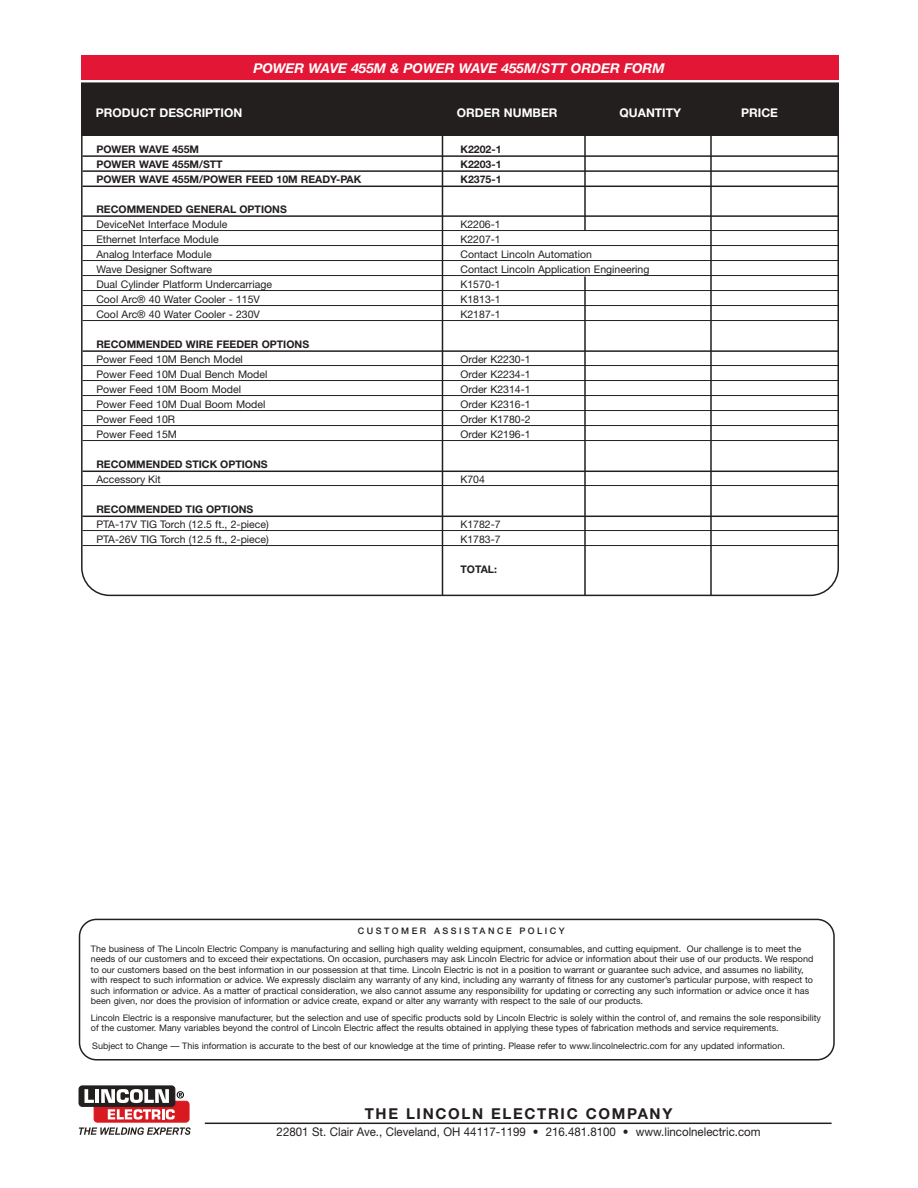
<style>
.page{position:relative;width:918px;height:1188px;background:#fff}
.page>*{position:absolute;margin:0;border:0;box-sizing:border-box;transform-origin:0 0}
.t1{font:700 15px "Helvetica Neue";letter-spacing:.11em;color:#231f1f}
.t2{font:italic 700 13.5px "Helvetica Neue";color:#fff}
.t3{font:12px "Helvetica Neue";color:#231f1f;scale:.96 1}
.t4{font:700 12px "Helvetica Neue";color:#fff}
.t5{font:10.5px "Helvetica Neue";color:#231f1f}
.t6{font:700 10.5px "Helvetica Neue";color:#231f1f}
.t7{font:9px/10.5px "Helvetica Neue";color:#231f1f}
.t8{font:500 9px "Helvetica Neue";letter-spacing:.28em;color:#231f1f}
</style>
<div class="page">
<svg style="left:81px;top:136px;width:758px;height:460px"></svg>
<hr style="left:82px;top:155px;width:757px;height:2px;background:#231f1f">
<hr style="left:82px;top:170px;width:757px;height:2px;background:#231f1f">
<hr style="left:82px;top:186px;width:757px;height:1px;background:#231f1f">
<hr style="left:82px;top:215px;width:757px;height:2px;background:#231f1f">
<hr style="left:82px;top:230px;width:757px;height:1px;background:#231f1f">
<hr style="left:82px;top:245px;width:757px;height:1px;background:#231f1f">
<hr style="left:82px;top:260px;width:757px;height:1px;background:#231f1f">
<hr style="left:82px;top:275px;width:757px;height:1px;background:#231f1f">
<hr style="left:82px;top:290px;width:757px;height:1px;background:#231f1f">
<hr style="left:82px;top:305px;width:757px;height:1px;background:#231f1f">
<hr style="left:82px;top:320px;width:757px;height:1px;background:#231f1f">
<hr style="left:82px;top:350px;width:757px;height:2px;background:#231f1f">
<hr style="left:82px;top:365px;width:757px;height:1px;background:#231f1f">
<hr style="left:82px;top:380px;width:757px;height:1px;background:#231f1f">
<hr style="left:82px;top:395px;width:757px;height:1px;background:#231f1f">
<hr style="left:82px;top:410px;width:757px;height:1px;background:#231f1f">
<hr style="left:82px;top:425px;width:757px;height:1px;background:#231f1f">
<hr style="left:82px;top:440px;width:757px;height:1px;background:#231f1f">
<hr style="left:82px;top:471px;width:757px;height:1px;background:#231f1f">
<hr style="left:82px;top:485px;width:757px;height:1px;background:#231f1f">
<hr style="left:82px;top:516px;width:757px;height:1px;background:#231f1f">
<hr style="left:82px;top:530px;width:757px;height:1px;background:#231f1f">
<hr style="left:82px;top:545px;width:757px;height:1px;background:#231f1f">
<hr style="left:710px;top:119px;width:2px;height:477px;background:#231f1f">
<hr style="left:584px;top:119px;width:2px;height:112px;background:#231f1f">
<hr style="left:442px;top:120px;width:1px;height:475px;background:#231f1f">
<div style="left:79px;top:1085px;width:96px;height:22px;background:#231f1f;border:1px solid #231f1f;border-radius:3px"></div>
<svg style="left:79px;top:1089px;width:112px;height:46px"></svg>
<hr style="left:205px;top:1123px;width:627px;height:1px;background:#231f1f">
<div style="left:81px;top:82px;width:758px;height:54px;background:#231f1f"></div>
<div style="left:81px;top:55px;width:758px;height:27px;background:#e31735"></div>
<svg style="left:79px;top:919px;width:756px;height:142px"></svg>
<hr style="left:584px;top:277px;width:2px;height:318px;background:#231f1f">
<hr style="left:73px;top:80px;width:778px;height:2px;background:#fff">
<h2 class="t2" style="left:253px;top:64px;width:413px">POWER WAVE 455M &amp; POWER WAVE 455M/STT ORDER FORM</h2>
<h3 class="t4" style="left:96px;top:108px;width:148px">PRODUCT DESCRIPTION</h3>
<h3 class="t4" style="left:457px;top:108px;width:102px">ORDER NUMBER</h3>
<h3 class="t4" style="left:620px;top:108px;width:63px">QUANTITY</h3>
<h3 class="t4" style="left:741px;top:108px;width:38px">PRICE</h3>
<p class="t6" style="left:96px;top:146px;width:104px">POWER WAVE 455M</p>
<p class="t6" style="left:460px;top:146px;width:43px">K2202-1</p>
<p class="t6" style="left:96px;top:161px;width:128px">POWER WAVE 455M/STT</p>
<p class="t6" style="left:460px;top:161px;width:43px">K2203-1</p>
<p class="t6" style="left:96px;top:176px;width:267px">POWER WAVE 455M/POWER FEED 10M READY-PAK</p>
<p class="t6" style="left:460px;top:176px;width:43px">K2375-1</p>
<p class="t6" style="left:96px;top:206px;width:192px">RECOMMENDED GENERAL OPTIONS</p>
<p class="t5" style="left:96px;top:221px;width:133px">DeviceNet Interface Module</p>
<p class="t5" style="left:460px;top:221px;width:42px">K2206-1</p>
<p class="t5" style="left:96px;top:236px;width:124px">Ethernet Interface Module</p>
<p class="t5" style="left:460px;top:236px;width:42px">K2207-1</p>
<p class="t5" style="left:96px;top:251px;width:117px">Analog Interface Module</p>
<p class="t5" style="left:460px;top:251px;width:133px">Contact Lincoln Automation</p>
<p class="t5" style="left:96px;top:266px;width:117px">Wave Designer Software</p>
<p class="t5" style="left:460px;top:266px;width:190px">Contact Lincoln Application Engineering</p>
<p class="t5" style="left:96px;top:281px;width:177px">Dual Cylinder Platform Undercarriage</p>
<p class="t5" style="left:460px;top:281px;width:42px">K1570-1</p>
<p class="t5" style="left:96px;top:296px;width:165px">Cool Arc® 40 Water Cooler - 115V</p>
<p class="t5" style="left:460px;top:296px;width:42px">K1813-1</p>
<p class="t5" style="left:96px;top:311px;width:165px">Cool Arc® 40 Water Cooler - 230V</p>
<p class="t5" style="left:460px;top:311px;width:42px">K2187-1</p>
<p class="t6" style="left:96px;top:341px;width:214px">RECOMMENDED WIRE FEEDER OPTIONS</p>
<p class="t5" style="left:96px;top:356px;width:148px">Power Feed 10M Bench Model</p>
<p class="t5" style="left:460px;top:356px;width:72px">Order K2230-1</p>
<p class="t5" style="left:96px;top:371px;width:173px">Power Feed 10M Dual Bench Model</p>
<p class="t5" style="left:460px;top:371px;width:72px">Order K2234-1</p>
<p class="t5" style="left:96px;top:386px;width:146px">Power Feed 10M Boom Model</p>
<p class="t5" style="left:460px;top:386px;width:72px">Order K2314-1</p>
<p class="t5" style="left:96px;top:401px;width:171px">Power Feed 10M Dual Boom Model</p>
<p class="t5" style="left:460px;top:401px;width:72px">Order K2316-1</p>
<p class="t5" style="left:96px;top:416px;width:80px">Power Feed 10R</p>
<p class="t5" style="left:460px;top:416px;width:72px">Order K1780-2</p>
<p class="t5" style="left:96px;top:431px;width:82px">Power Feed 15M</p>
<p class="t5" style="left:460px;top:431px;width:72px">Order K2196-1</p>
<p class="t6" style="left:96px;top:461px;width:173px">RECOMMENDED STICK OPTIONS</p>
<p class="t5" style="left:96px;top:476px;width:66px">Accessory Kit</p>
<p class="t5" style="left:460px;top:476px;width:26px">K704</p>
<p class="t6" style="left:96px;top:506px;width:159px">RECOMMENDED TIG OPTIONS</p>
<p class="t5" style="left:96px;top:521px;width:174px">PTA-17V TIG Torch (12.5 ft., 2-piece)</p>
<p class="t5" style="left:460px;top:521px;width:42px">K1782-7</p>
<p class="t5" style="left:96px;top:536px;width:174px">PTA-26V TIG Torch (12.5 ft., 2-piece)</p>
<p class="t5" style="left:460px;top:536px;width:42px">K1783-7</p>
<p class="t6" style="left:460px;top:566px;width:38px">TOTAL:</p>
<p class="t8" style="left:358px;top:928px;width:209px">CUSTOMER ASSISTANCE POLICY</p>
<p class="t7" style="left:91px;top:944px;width:724px">The business of The Lincoln Electric Company is manufacturing and selling high quality welding equipment, consumables, and cutting equipment. Our challenge is to meet the needs of our customers and to exceed their expectations. On occasion, purchasers may ask Lincoln Electric for advice or information about their use of our products. We respond to our customers based on the best information in our possession at that time. Lincoln Electric is not in a position to warrant or guarantee such advice, and assumes no liability, with respect to such information or advice. We expressly disclaim any warranty of any kind, including any warranty of fitness for any customer’s particular purpose, with respect to such information or advice. As a matter of practical consideration, we also cannot assume any responsibility for updating or correcting any such information or advice once it has been given, nor does the provision of information or advice create, expand or alter any warranty with respect to the sale of our products.</p>
<p class="t7" style="left:91px;top:1013px;width:732px">Lincoln Electric is a responsive manufacturer, but the selection and use of specific products sold by Lincoln Electric is solely within the control of, and remains the sole responsibility of the customer. Many variables beyond the control of Lincoln Electric affect the results obtained in applying these types of fabrication methods and service requirements.</p>
<p class="t7" style="left:92px;top:1042px;width:694px">Subject to Change — This information is accurate to the best of our knowledge at the time of printing. Please refer to www.lincolnelectric.com for any updated information.</p>
<h1 class="t1" style="left:365px;top:1109px;width:309px">THE LINCOLN ELECTRIC COMPANY</h1>
<h3 class="t3" style="left:277px;top:1127px;width:506px">22801 St. Clair Ave., Cleveland, OH 44117-1199 • 216.481.8100 • www.lincolnelectric.com</h3>
</div>
